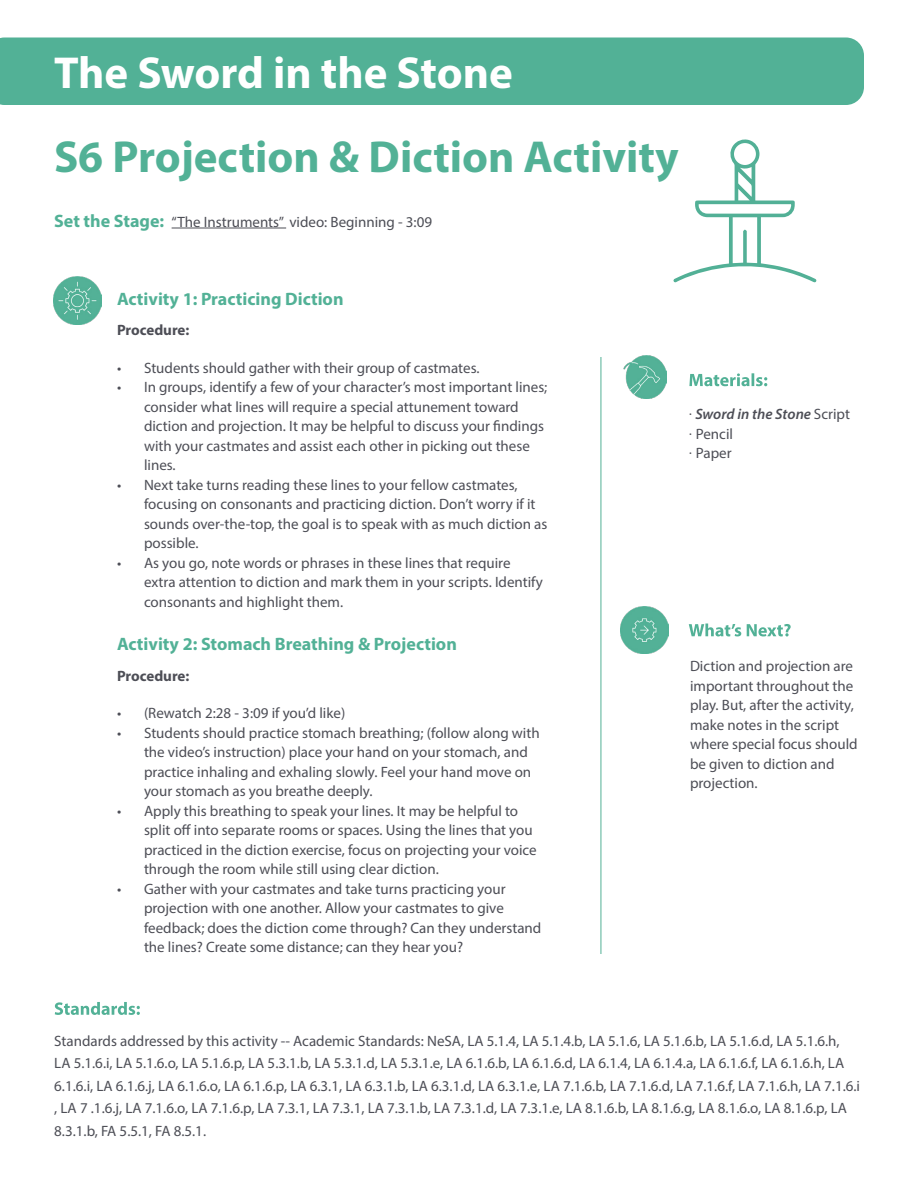
<style>
.page{position:relative;width:918px;height:1188px;background:#fff}
.page>*{position:absolute;margin:0;border:0;box-sizing:border-box;transform-origin:0 0}
.Title_L__Orange{font:700 45px "Myriad Pro";color:#52b196}
.Title_L__Orange-2{font:700 45px "Myriad Pro";color:#fff}
.subtitle_green{font:700 18px "Myriad Pro";color:#52b196}
.Body_Text_Myriad_10{font:15px/19.5px "Myriad Pro";color:#4d4e56}
.Green_Subtitle_12{font:15px/19.5px "Myriad Pro";color:#4d4e56}
.subtitle_green-2{font:15px "Myriad Pro";color:#4d4e56}
.Bulleted_List_Tight{font:italic 600 15px "Myriad Pro";color:#4d4e56}
.Body_Text_Myriad_10-2{font:700 15px "Myriad Pro";letter-spacing:-.005em;color:#4d4e56}
.Bulleted_List_Tight-2{font:15px "Myriad Pro";color:#4d4e56}
.s1{font-weight:700;font-size:18px;color:#52b196}
.s2{font-family:"Avenir";font-weight:400;font-style:normal}
.s3{font-weight:400;font-style:normal}
.s4{font-family:"Avenir"}
</style>
<div class="page">
<div style="left:0;top:38px;width:864px;height:67px;background:#52b196"></div>
<hr style="left:172px;top:228px;width:114px;height:1px;background:#4d4e56">
<svg style="left:55px;top:1002px;width:85px;height:13px"></svg>
<img style="left:54px;top:277px;width:48px;height:48px">
<hr style="left:601px;top:357px;width:1px;height:597px;background:#52b196">
<svg style="left:689px;top:373px;width:78px;height:13px"></svg>
<img style="left:624px;top:356px;width:43px;height:43px">
<img style="left:621px;top:606px;width:48px;height:48px">
<svg style="left:689px;top:624px;width:102px;height:12px"></svg>
<svg style="left:673px;top:139px;width:144px;height:144px"></svg>
<p class="Title_L__Orange-2" style="left:54px;top:43px;width:461px">The Sword in the Stone</p>
<p class="Title_L__Orange" style="left:54px;top:127px;width:626px">S6 Projection &amp; Diction Activity</p>
<p class="subtitle_green-2" style="left:54px;top:212px;width:380px"><span class="s1">Set the Stage:</span> “The Instruments” video: Beginning - 3:09</p>
<p class="subtitle_green" style="left:117px;top:287px;width:228px">Activity 1: Practicing Diction</p>
<p class="Body_Text_Myriad_10-2" style="left:117px;top:320px;width:74px">Procedure:</p>
<p class="Body_Text_Myriad_10" style="left:117px;top:358px;width:364px">• Students should gather with their group of castmates.</p>
<p class="Body_Text_Myriad_10" style="left:144px;top:377px;width:405px;text-indent:-27px">• In groups, identify a few of your character’s most important lines; consider what lines will require a special attunement toward diction and projection. It may be helpful to discuss your findings with your castmates and assist each other in picking out these lines.</p>
<p class="Body_Text_Myriad_10" style="left:144px;top:475px;width:405px;text-indent:-27px">• Next take turns reading these lines to your fellow castmates, focusing on consonants and practicing diction. Don’t worry if it sounds over-the-top, the goal is to speak with as much diction as possible.</p>
<p class="Body_Text_Myriad_10" style="left:144px;top:553px;width:400px;text-indent:-27px">• As you go, note words or phrases in these lines that require extra attention to diction and mark them in your scripts. Identify consonants and highlight them.</p>
<p class="subtitle_green" style="left:117px;top:632px;width:341px">Activity 2: Stomach Breathing &amp; Projection</p>
<p class="Body_Text_Myriad_10-2" style="left:117px;top:666px;width:74px">Procedure:</p>
<p class="Body_Text_Myriad_10" style="left:117px;top:703px;width:230px">• (Rewatch 2:28 - 3:09 if you’d like)</p>
<p class="Body_Text_Myriad_10" style="left:144px;top:723px;width:397px;text-indent:-27px">• Students should practice stomach breathing; (follow along with the video’s instruction) place your hand on your stomach, and practice inhaling and exhaling slowly. Feel your hand move on your stomach as you breathe deeply.</p>
<p class="Body_Text_Myriad_10" style="left:144px;top:801px;width:394px;text-indent:-27px">• Apply this breathing to speak your lines. It may be helpful to split off into separate rooms or spaces. Using the lines that you practiced in the diction exercise, focus on projecting your voice through the room while still using clear diction.</p>
<p class="Body_Text_Myriad_10" style="left:144px;top:879px;width:399px;text-indent:-27px">• Gather with your castmates and take turns practicing your projection with one another. Allow your castmates to give feedback; does the diction come through? Can they understand the lines? Create some distance; can they hear you?</p>
<p class="Bulleted_List_Tight" style="left:688px;top:405px;width:163px"><span class="s2">∙</span> Sword in the Stone <span class="s3">Script</span></p>
<p class="Bulleted_List_Tight-2" style="left:688px;top:424px;width:46px"><span class="s4">∙</span> Pencil</p>
<p class="Bulleted_List_Tight-2" style="left:688px;top:444px;width:45px"><span class="s4">∙</span> Paper</p>
<p class="Green_Subtitle_12" style="left:690px;top:656px;width:169px">Diction and projection are important throughout the play. But, after the activity, make notes in the script where special focus should be given to diction and projection.</p>
<p class="Body_Text_Myriad_10" style="left:54px;top:1029px;width:807px;line-height:22.5px">Standards addressed by this activity -- Academic Standards: NeSA, LA 5.1.4, LA 5.1.4.b, LA 5.1.6, LA 5.1.6.b, LA 5.1.6.d, LA 5.1.6.h,<br>LA 5.1.6.i, LA 5.1.6.o, LA 5.1.6.p, LA 5.3.1.b, LA 5.3.1.d, LA 5.3.1.e, LA 6.1.6.b, LA 6.1.6.d, LA 6.1.4, LA 6.1.4.a, LA 6.1.6.f, LA 6.1.6.h, LA 6.1.6.i, LA 6.1.6.j, LA 6.1.6.o, LA 6.1.6.p, LA 6.3.1, LA 6.3.1.b, LA 6.3.1.d, LA 6.3.1.e, LA 7.1.6.b, LA 7.1.6.d, LA 7.1.6.f, LA 7.1.6.h, LA 7.1.6.i , LA 7 .1.6.j, LA 7.1.6.o, LA 7.1.6.p, LA 7.3.1, LA 7.3.1, LA 7.3.1.b, LA 7.3.1.d, LA 7.3.1.e, LA 8.1.6.b, LA 8.1.6.g, LA 8.1.6.o, LA 8.1.6.p, LA 8.3.1.b, FA 5.5.1, FA 8.5.1.</p>
</div>
